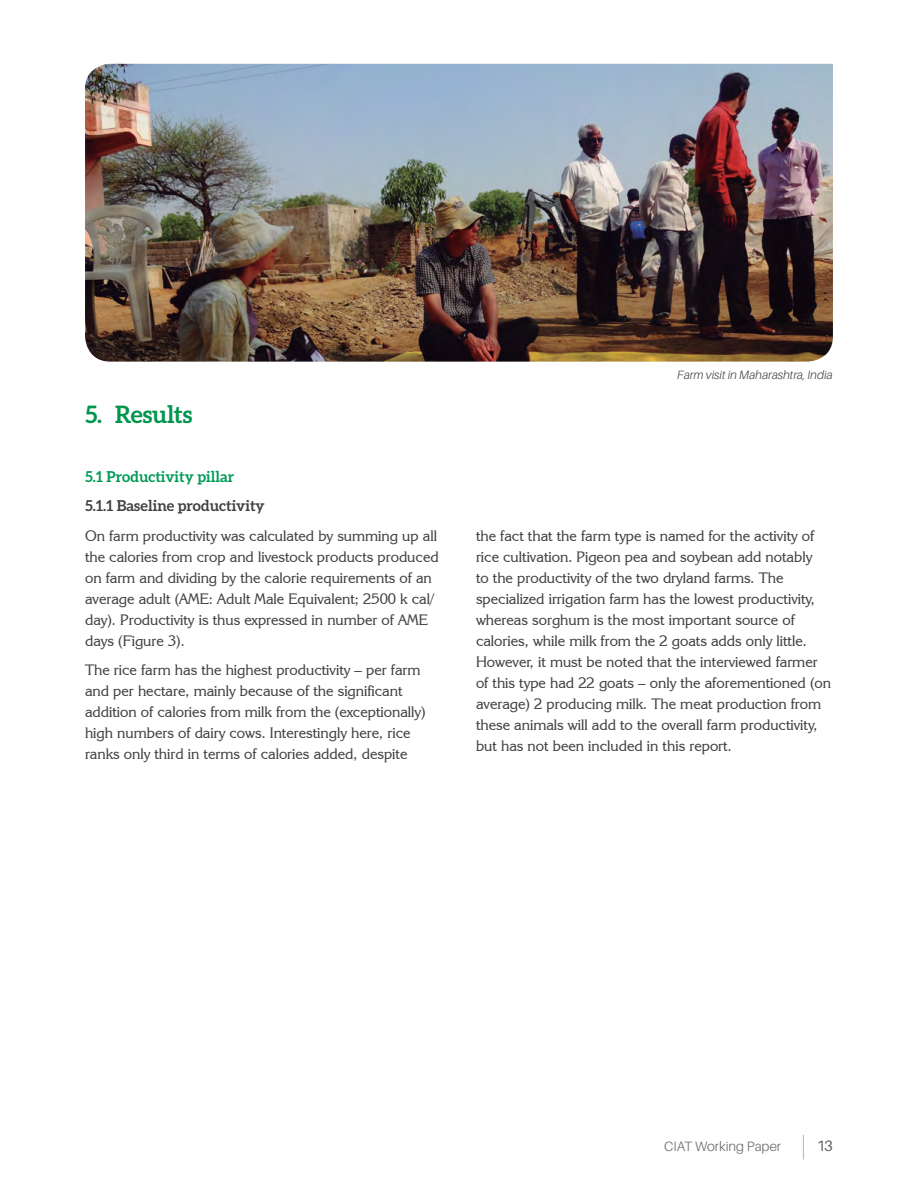
<style>
.page{position:relative;width:918px;height:1188px;background:#fff}
.page>*{position:absolute;margin:0;border:0;box-sizing:border-box;transform-origin:0 0}
.t1{font:700 24px "Aleo";letter-spacing:-.01em;color:#00954c}
.t2{font:15px/21px "Korinna IT Cby BT";color:#414042}
.t3{font:700 15px "Aleo";color:#414042}
.t4{font:700 15px "Aleo";color:#009b56}
.t5{font:15px "Aileron";color:#636466}
.t6{font:300 13.5px "Aileron";color:#636466}
.t7{font:italic 300 12px "Aileron";color:#414042}
</style>
<div class="page">
<svg style="left:803px;top:1135px;width:1px;height:25px"></svg>
<img style="left:85px;top:64px;width:748px;height:298px">
<h1 class="t1" style="left:85px;top:400px;width:109px">5. Results</h1>
<p class="t4" style="left:85px;top:468px;width:151px">5.1 Productivity pillar</p>
<p class="t3" style="left:85px;top:497px;width:181px">5.1.1 Baseline productivity</p>
<p class="t2" style="left:85px;top:525px;width:355px">On farm productivity was calculated by summing up all the calories from crop and livestock products produced on farm and dividing by the calorie requirements of an average adult (AME: Adult Male Equivalent; 2500 k cal/ day). Productivity is thus expressed in number of AME days (Figure 3).</p>
<p class="t2" style="left:85px;top:659px;width:342px">The rice farm has the highest productivity – per farm and per hectare, mainly because of the significant addition of calories from milk from the (exceptionally) high numbers of dairy cows. Interestingly here, rice ranks only third in terms of calories added, despite</p>
<p class="t7" style="left:677px;top:368px;width:157px">Farm visit in Maharashtra, India</p>
<p class="t2" style="left:476px;top:525px;width:357px">the fact that the farm type is named for the activity of rice cultivation. Pigeon pea and soybean add notably<br>to the productivity of the two dryland farms. The specialized irrigation farm has the lowest productivity, whereas sorghum is the most important source of calories, while milk from the 2 goats adds only little.<br>However, it must be noted that the interviewed farmer of this type had 22 goats – only the aforementioned (on average) 2 producing milk. The meat production from these animals will add to the overall farm productivity, but has not been included in this report.</p>
<p class="t6" style="left:664px;top:1139px;width:118px">CIAT Working Paper</p>
<p class="t5" style="left:817px;top:1138px;width:18px">13</p>
</div>
